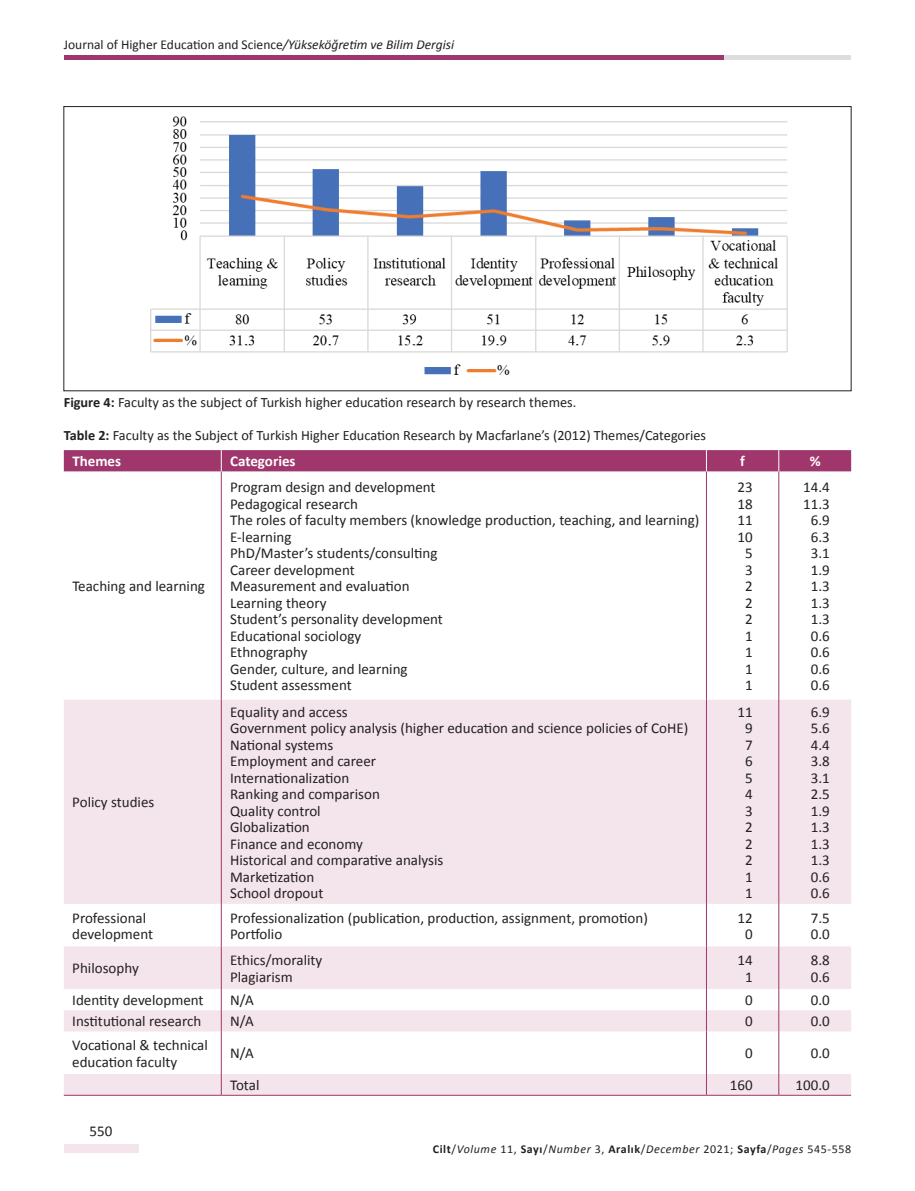
<style>
.page{position:relative;width:915px;height:1191px;background:#fff}
.page>*{position:absolute;margin:0;border:0;box-sizing:border-box;transform-origin:0 0}
.t1{font:15px/16.5px "Calibri";color:#231f20}
.t2{font:700 15px "Calibri";color:#fff}
.t3{font:14.25px "Calibri";color:#231f20}
.t4{font:13.5px "Calibri";color:#231f20}
.t5{font:italic 12px "Calibri";letter-spacing:.05em;color:#231f20}
.s1{font-style:italic}
.s2{font-weight:700}
.s3{font-weight:700;font-style:normal}
.s4{font-style:normal}
</style>
<div class="page">
<div style="left:64px;top:1144px;width:74px;height:8px;background:#f3e5eb"></div>
<div style="left:719px;top:55px;width:131px;height:5px;background:#dcdddf"></div>
<div style="left:64px;top:55px;width:659px;height:5px;background:#9f366c"></div>
<img style="left:150px;top:116px;width:638px;height:259px">
<svg style="left:64px;top:699px;width:786px;height:396px;fill:#f3e5eb"></svg>
<hr style="left:221px;top:471px;width:1px;height:228px;background:#9f366c">
<hr style="left:705px;top:471px;width:1px;height:228px;background:#9f366c">
<hr style="left:778px;top:471px;width:1px;height:228px;background:#9f366c">
<hr style="left:221px;top:699px;width:1px;height:205px;background:#9f366c">
<hr style="left:705px;top:699px;width:1px;height:205px;background:#9f366c">
<hr style="left:778px;top:699px;width:1px;height:205px;background:#9f366c">
<hr style="left:221px;top:904px;width:1px;height:42px;background:#9f366c">
<hr style="left:705px;top:904px;width:1px;height:42px;background:#9f366c">
<hr style="left:778px;top:904px;width:1px;height:42px;background:#9f366c">
<hr style="left:221px;top:946px;width:1px;height:43px;background:#9f366c">
<hr style="left:705px;top:946px;width:1px;height:43px;background:#9f366c">
<hr style="left:778px;top:946px;width:1px;height:43px;background:#9f366c">
<svg style="left:221px;top:989px;width:1px;height:42px"></svg>
<svg style="left:705px;top:989px;width:1px;height:42px"></svg>
<svg style="left:778px;top:989px;width:1px;height:42px"></svg>
<hr style="left:221px;top:1031px;width:1px;height:43px;background:#9f366c">
<hr style="left:705px;top:1031px;width:1px;height:43px;background:#9f366c">
<hr style="left:778px;top:1031px;width:1px;height:43px;background:#9f366c">
<svg style="left:221px;top:1074px;width:1px;height:21px"></svg>
<svg style="left:705px;top:1074px;width:1px;height:21px"></svg>
<svg style="left:778px;top:1074px;width:1px;height:21px"></svg>
<div style="left:64px;top:450px;width:786px;height:21px;background:#9f366c"></div>
<hr style="left:64px;top:1095px;width:157px;height:1px;background:#9f366c">
<hr style="left:221px;top:1095px;width:485px;height:1px;background:#9f366c">
<hr style="left:706px;top:1095px;width:72px;height:1px;background:#9f366c">
<hr style="left:778px;top:1095px;width:72px;height:1px;background:#9f366c">
<p class="t4" style="left:64px;top:36px;width:392px">Journal of Higher Education and Science<span class="s1">/Yükseköğretim ve Bilim Dergisi</span></p>
<p class="t3" style="left:64px;top:393px;width:514px"><span class="s2">Figure 4:</span> Faculty as the subject of Turkish higher education research by research themes.</p>
<p class="t3" style="left:64px;top:426px;width:643px"><span class="s2">Table 2:</span> Faculty as the Subject of Turkish Higher Education Research by Macfarlane’s (2012) Themes/Categories</p>
<p class="t2" style="left:72px;top:452px;width:50px">Themes</p>
<p class="t2" style="left:230px;top:452px;width:67px">Categories</p>
<p class="t2" style="left:740px;top:452px;width:6px">f</p>
<p class="t2" style="left:809px;top:452px;width:12px">%</p>
<p class="t1" style="left:72px;top:578px;width:134px">Teaching and learning</p>
<p class="t1" style="left:72px;top:794px;width:84px">Policy studies</p>
<p class="t1" style="left:230px;top:479px;width:470px">Program design and development<br>Pedagogical research<br>The roles of faculty members (knowledge production, teaching, and learning)<br>E-learning<br>PhD/Master’s students/consulting<br>Career development<br>Measurement and evaluation<br>Learning theory<br>Student’s personality development<br>Educational sociology<br>Ethnography<br>Gender, culture, and learning<br>Student assessment</p>
<p class="t1" style="left:737px;top:479px;width:17px;text-align:center">23<br>18<br>11<br>10<br>5<br>3<br>2<br>2<br>2<br>1<br>1<br>1<br>1</p>
<p class="t1" style="left:803px;top:479px;width:28px;text-align:center">14.4<br>11.3<br>6.9<br>6.3<br>3.1<br>1.9<br>1.3<br>1.3<br>1.3<br>0.6<br>0.6<br>0.6<br>0.6</p>
<p class="t1" style="left:230px;top:703px;width:459px">Equality and access<br>Government policy analysis (higher education and science policies of CoHE)<br>National systems<br>Employment and career<br>Internationalization<br>Ranking and comparison<br>Quality control<br>Globalization<br>Finance and economy<br>Historical and comparative analysis<br>Marketization<br>School dropout</p>
<p class="t1" style="left:737px;top:703px;width:17px;text-align:center">11<br>9<br>7<br>6<br>5<br>4<br>3<br>2<br>2<br>2<br>1<br>1</p>
<p class="t1" style="left:810px;top:703px;width:20px;text-align:justify">6.9<br>5.6<br>4.4<br>3.8<br>3.1<br>2.5<br>1.9<br>1.3<br>1.3<br>1.3<br>0.6<br>0.6</p>
<p class="t1" style="left:72px;top:909px;width:82px">Professional development</p>
<p class="t1" style="left:230px;top:909px;width:419px">Professionalization (publication, production, assignment, promotion)<br>Portfolio</p>
<p class="t1" style="left:737px;top:909px;width:17px;text-align:center">12<br>0</p>
<p class="t1" style="left:810px;top:909px;width:20px">7.5<br>0.0</p>
<p class="t1" style="left:72px;top:960px;width:68px">Philosophy</p>
<p class="t1" style="left:230px;top:952px;width:94px">Ethics/morality<br>Plagiarism</p>
<p class="t1" style="left:737px;top:952px;width:17px;text-align:center">14<br>1</p>
<p class="t1" style="left:810px;top:952px;width:20px">8.8<br>0.6</p>
<p class="t1" style="left:72px;top:992px;width:133px">Identity development</p>
<p class="t1" style="left:230px;top:992px;width:25px">N/A</p>
<p class="t1" style="left:745px;top:992px;width:9px">0</p>
<p class="t1" style="left:810px;top:992px;width:20px">0.0</p>
<p class="t1" style="left:72px;top:1013px;width:131px">Institutional research</p>
<p class="t1" style="left:230px;top:1013px;width:25px">N/A</p>
<p class="t1" style="left:745px;top:1013px;width:9px">0</p>
<p class="t1" style="left:810px;top:1013px;width:20px">0.0</p>
<p class="t1" style="left:72px;top:1037px;width:137px">Vocational &amp; technical education faculty</p>
<p class="t1" style="left:230px;top:1045px;width:25px">N/A</p>
<p class="t1" style="left:745px;top:1045px;width:9px">0</p>
<p class="t1" style="left:810px;top:1045px;width:20px">0.0</p>
<p class="t1" style="left:230px;top:1076px;width:31px">Total</p>
<p class="t1" style="left:729px;top:1076px;width:24px">160</p>
<p class="t1" style="left:795px;top:1076px;width:36px">100.0</p>
<p class="t1" style="left:90px;top:1122px;width:24px">550</p>
<p class="t5" style="left:432px;top:1140px;width:419px"><span class="s3">Cilt</span><span class="s4">/</span>Volume <span class="s4">11,</span> <span class="s3">Sayı</span><span class="s4">/</span>Number <span class="s4">3,</span> <span class="s3">Aralık</span><span class="s4">/</span>December <span class="s4">2021;</span> <span class="s3">Sayfa</span><span class="s4">/</span>Pages <span class="s4">545-558</span></p>
</div>
